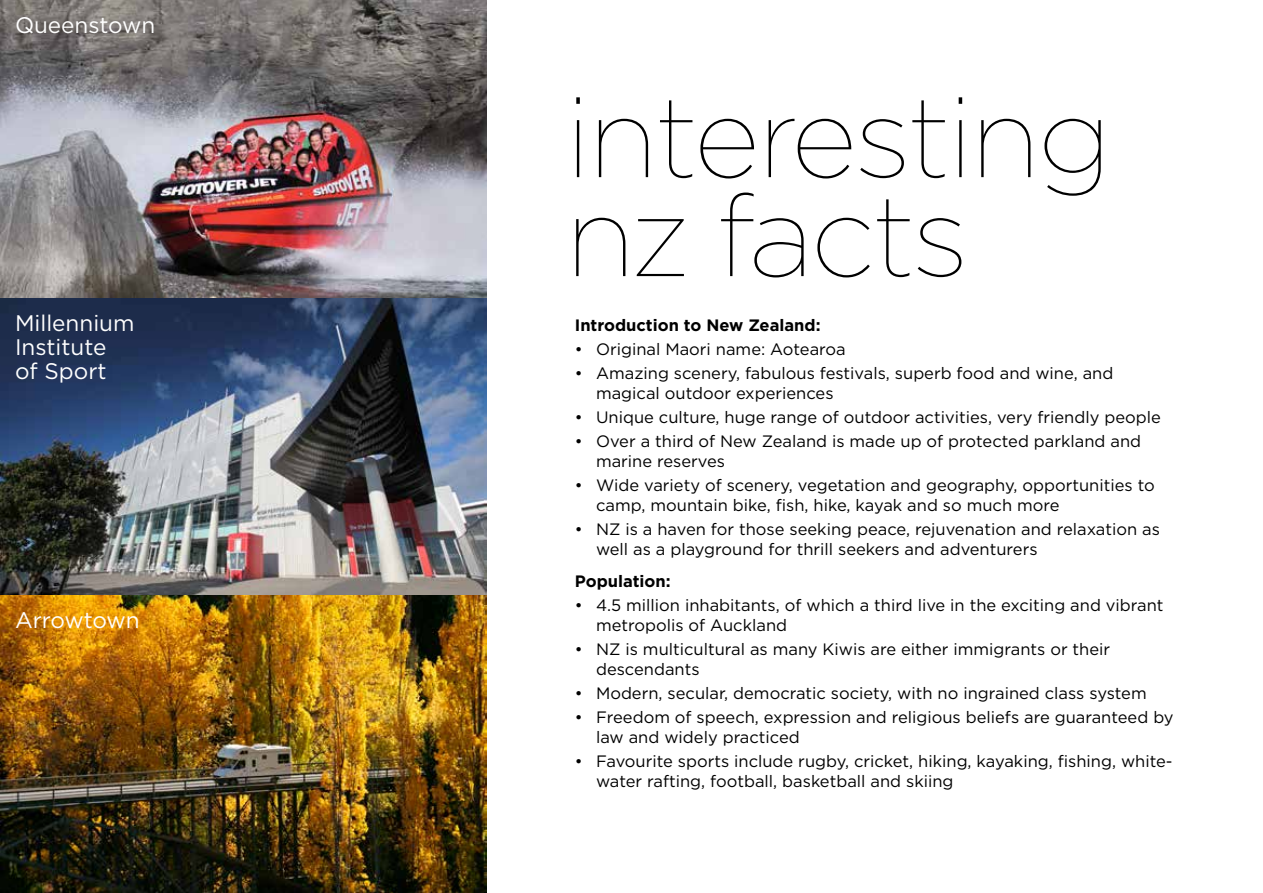
<style>
.page{position:relative;width:1263px;height:893px;background:#fff}
.page>*{position:absolute;margin:0;border:0;box-sizing:border-box;transform-origin:0 0}
.t1{font:100 114px/99px "Gotham HTF";letter-spacing:-.02em;color:#000}
.t2{font:22.5px/24px "Gotham";color:#fff}
.t3{font:16.5px/19.8px "Gotham HTF";color:#000}
.t4{font:700 16.5px "Gotham HTF";color:#000}
</style>
<div class="page">
<img style="left:0;top:0;width:486px;height:893px">
<h2 class="t2" style="left:15px;top:13px;width:142px">Queenstown</h2>
<h2 class="t2" style="left:15px;top:310px;width:121px">Millennium<br>Institute of Sport</h2>
<h2 class="t2" style="left:15px;top:608px;width:126px">Arrowtown</h2>
<h1 class="t1" style="left:566px;top:86px;width:547px">interesting nz facts</h1>
<p class="t4" style="left:575px;top:316px;width:247px">Introduction to New Zealand:</p>
<p class="t3" style="left:575px;top:339px;width:272px">• Original Maori name: Aotearoa</p>
<p class="t3" style="left:596px;top:363px;width:519px;text-indent:-21px">• Amazing scenery, fabulous festivals, superb food and wine, and magical outdoor experiences</p>
<p class="t3" style="left:575px;top:407px;width:588px">• Unique culture, huge range of outdoor activities, very friendly people</p>
<p class="t3" style="left:596px;top:431px;width:547px;text-indent:-21px">• Over a third of New Zealand is made up of protected parkland and marine reserves</p>
<p class="t3" style="left:596px;top:475px;width:560px;text-indent:-21px">• Wide variety of scenery, vegetation and geography, opportunities to camp, mountain bike, fish, hike, kayak and so much more</p>
<p class="t3" style="left:596px;top:519px;width:565px;text-indent:-21px">• NZ is a haven for those seeking peace, rejuvenation and relaxation as well as a playground for thrill seekers and adventurers</p>
<p class="t4" style="left:575px;top:572px;width:97px">Population:</p>
<p class="t3" style="left:596px;top:595px;width:569px;text-indent:-21px">• 4.5 million inhabitants, of which a third live in the exciting and vibrant metropolis of Auckland</p>
<p class="t3" style="left:596px;top:639px;width:516px;text-indent:-21px">• NZ is multicultural as many Kiwis are either immigrants or their descendants</p>
<p class="t3" style="left:575px;top:683px;width:573px">• Modern, secular, democratic society, with no ingrained class system</p>
<p class="t3" style="left:596px;top:707px;width:579px;text-indent:-21px">• Freedom of speech, expression and religious beliefs are guaranteed by law and widely practiced</p>
<p class="t3" style="left:596px;top:751px;width:578px;text-indent:-21px">• Favourite sports include rugby, cricket, hiking, kayaking, fishing, white&shy;water rafting, football, basketball and skiing</p>
</div>
